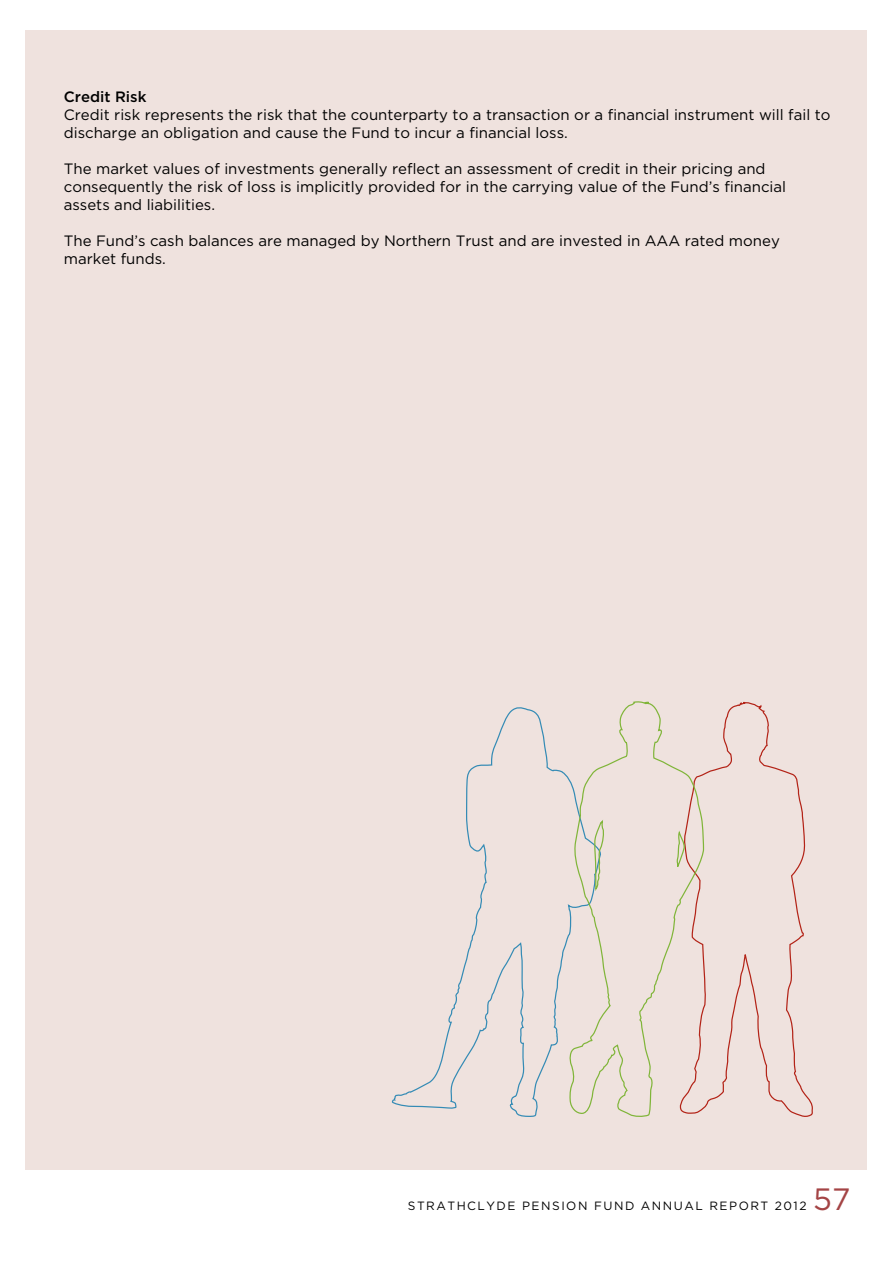
<style>
.page{position:relative;width:893px;height:1263px;background:#fff}
.page>*{position:absolute;margin:0;border:0;box-sizing:border-box;transform-origin:0 0}
.t1{font:30.9px "Gotham";color:#a44445}
.t2{font:15px/18px "Gotham";color:#000}
.t3{font:500 15px "Gotham";color:#000}
.t4{font:12px "Gotham";letter-spacing:.125em;color:#000}
</style>
<div class="page">
<div style="left:26px;top:31px;width:841px;height:1139px;background:#efe2de"></div>
<svg style="left:705px;top:701px;width:108px;height:416px"></svg>
<svg style="left:391px;top:707px;width:177px;height:410px"></svg>
<svg style="left:568px;top:701px;width:137px;height:416px"></svg>
<p class="t3" style="left:64px;top:87px;width:84px">Credit Risk</p>
<p class="t2" style="left:64px;top:105px;width:768px">Credit risk represents the risk that the counterparty to a transaction or a financial instrument will fail to discharge an obligation and cause the Fund to incur a financial loss.</p>
<p class="t2" style="left:64px;top:159px;width:724px">The market values of investments generally reflect an assessment of credit in their pricing and consequently the risk of loss is implicitly provided for in the carrying value of the Fund’s financial assets and liabilities.</p>
<p class="t2" style="left:64px;top:231px;width:718px">The Fund’s cash balances are managed by Northern Trust and are invested in AAA rated money market funds.</p>
<p class="t4" style="left:408px;top:1198px;width:400px">STRATHCLYDE PENSION FUND ANNUAL REPORT 2012</p>
<h1 class="t1" style="left:813px;top:1179px;width:39px">57</h1>
</div>
